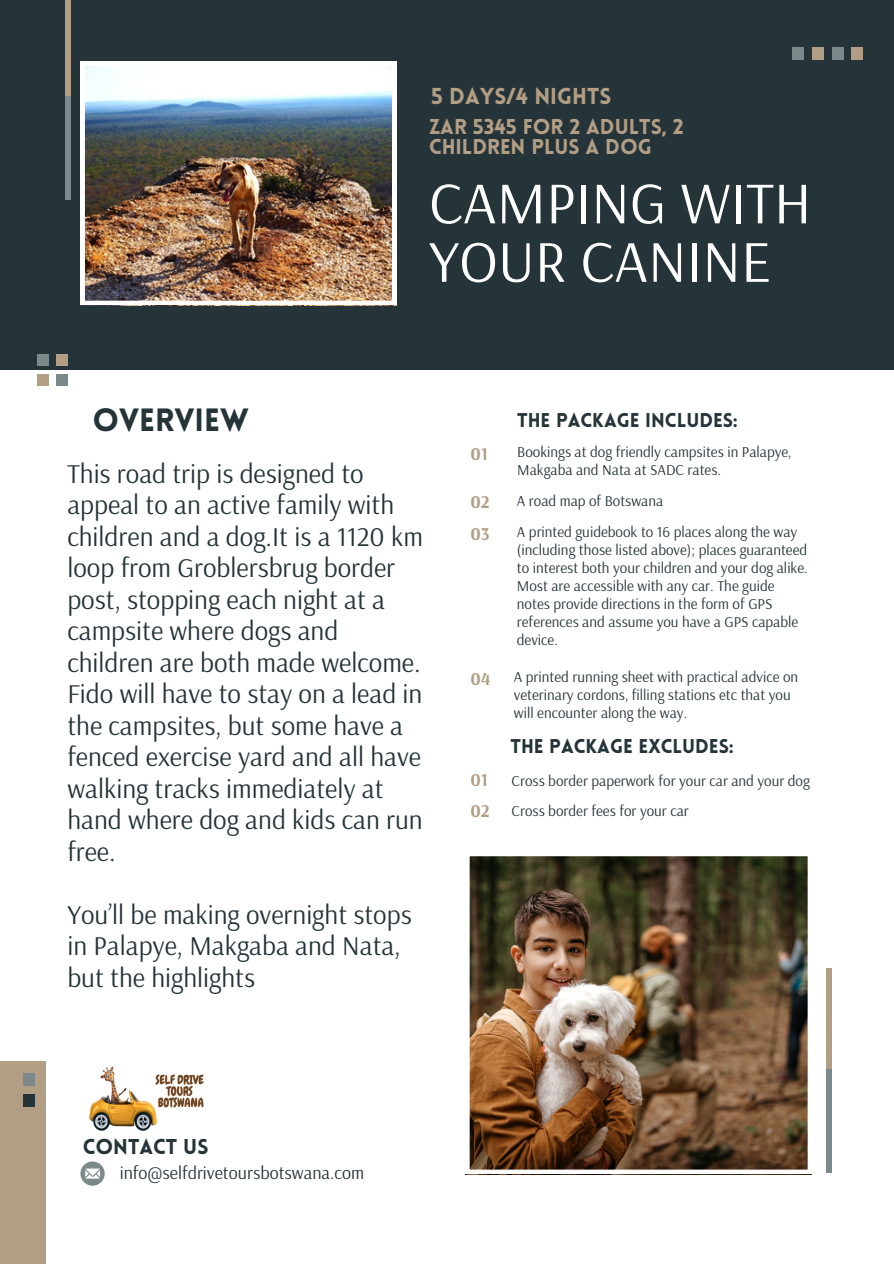
<style>
.page{position:relative;width:894px;height:1264px;background:#fff}
.page>*{position:absolute;margin:0;border:0;box-sizing:border-box;transform-origin:0 0}
.t1{font:59.25px/58.5px "Arsenal";color:#fff}
.t2{font:900 31.5px "Lovelo";color:#253439}
.t3{font:27px/31.5px "Arsenal";color:#253439}
.t4{font:900 22.5px "Lovelo";color:#b29e84}
.t5{font:900 21px/20.2px "Lovelo";color:#b29e84}
.t6{font:900 21px "Lovelo";color:#253439}
.t7{font:900 19.5px "Lovelo";color:#253439}
.t8{font:18px "Arsenal";color:#253439}
.t9{font:700 18px "Arsenal";color:#b29e84}
.t10{font:15px/18px "Arsenal";color:#253439}
</style>
<div class="page">
<div style="left:0;top:0;width:893px;height:370px;background:#253439"></div>
<img style="left:80px;top:61px;width:316px;height:243px">
<img style="left:469px;top:856px;width:339px;height:314px">
<div style="left:65px;top:0;width:6px;height:99px;background:#b29e84"></div>
<div style="left:65px;top:96px;width:6px;height:104px;background:#7c898b"></div>
<div style="left:826px;top:967px;width:5px;height:104px;background:#b29e84"></div>
<div style="left:826px;top:1068px;width:5px;height:104px;background:#7c898b"></div>
<svg style="left:80px;top:1161px;width:25px;height:24px"></svg>
<div style="left:0;top:1061px;width:46px;height:202px;background:#b29e84"></div>
<div style="left:37px;top:354px;width:12px;height:11px;background:#7c898b"></div>
<div style="left:37px;top:374px;width:12px;height:12px;background:#b29e84"></div>
<div style="left:56px;top:354px;width:11px;height:11px;background:#b29e84"></div>
<div style="left:56px;top:374px;width:11px;height:12px;background:#7c898b"></div>
<div style="left:792px;top:47px;width:12px;height:12px;background:#7c898b"></div>
<div style="left:831px;top:47px;width:12px;height:12px;background:#7c898b"></div>
<div style="left:811px;top:47px;width:12px;height:12px;background:#b29e84"></div>
<div style="left:851px;top:47px;width:12px;height:12px;background:#b29e84"></div>
<div style="left:23px;top:1072px;width:12px;height:13px;background:#7c898b"></div>
<div style="left:23px;top:1094px;width:12px;height:12px;background:#253439"></div>
<img style="left:89px;top:1066px;width:115px;height:65px">
<h1 class="t4" style="left:431px;top:88px;width:182px">5 DAYS/4 NIGHTS</h1>
<p class="t5" style="left:429px;top:119px;width:256px">ZAR 5345 FOR 2 ADULTS, 2<br>CHILDREN PLUS A DOG</p>
<h2 class="t1" style="left:429px;top:172px;width:384px">CAMPING WITH<br>YOUR CANINE</h2>
<h3 class="t2" style="left:92px;top:407px;width:158px">OVERVIEW</h3>
<h3 class="t3" style="left:67px;top:456px;width:357px">This road trip is designed to appeal to an active family with children and a dog.It is a 1120 km loop from Groblersbrug border post, stopping each night at a campsite where dogs and children are both made welcome.<br>Fido will have to stay on a lead in the campsites, but some have a fenced exercise yard and all have walking tracks immediately at hand where dog and kids can run free.</h3>
<p class="t3" style="left:67px;top:897px;width:346px">You’ll be making overnight stops in Palapye, Makgaba and Nata, but the highlights</p>
<h4 class="t7" style="left:517px;top:412px;width:222px">THE PACKAGE INCLUDES:</h4>
<p class="t10" style="left:517px;top:443px;width:276px">Bookings at dog friendly campsites in Palapye,<br>Makgaba and Nata at SADC rates.</p>
<h6 class="t9" style="left:470px;top:442px;width:19px">01</h6>
<p class="t9" style="left:470px;top:490px;width:21px">02</p>
<p class="t10" style="left:516px;top:492px;width:148px">A road map of Botswana</p>
<p class="t10" style="left:516px;top:522px;width:292px">A printed guidebook to 16 places along the way (including those listed above); places guaranteed to interest both your children and your dog alike.<br>Most are accessible with any car. The guide notes provide directions in the form of GPS references and assume you have a GPS capable device.</p>
<h5 class="t9" style="left:470px;top:522px;width:21px">03</h5>
<p class="t9" style="left:470px;top:667px;width:22px">04</p>
<p class="t10" style="left:513px;top:667px;width:286px">A printed running sheet with practical advice on veterinary cordons, filling stations etc that you will encounter along the way.</p>
<p class="t7" style="left:510px;top:738px;width:225px">THE PACKAGE EXCLUDES:</p>
<h5 class="t9" style="left:470px;top:768px;width:19px">01</h5>
<p class="t10" style="left:511px;top:771px;width:300px">Cross border paperwork for your car and your dog</p>
<p class="t9" style="left:470px;top:799px;width:21px">02</p>
<p class="t10" style="left:511px;top:801px;width:179px">Cross border fees for your car</p>
<p class="t6" style="left:83px;top:1137px;width:127px">CONTACT US</p>
<p class="t8" style="left:120px;top:1161px;width:246px">info@selfdrivetoursbotswana.com</p>
</div>
